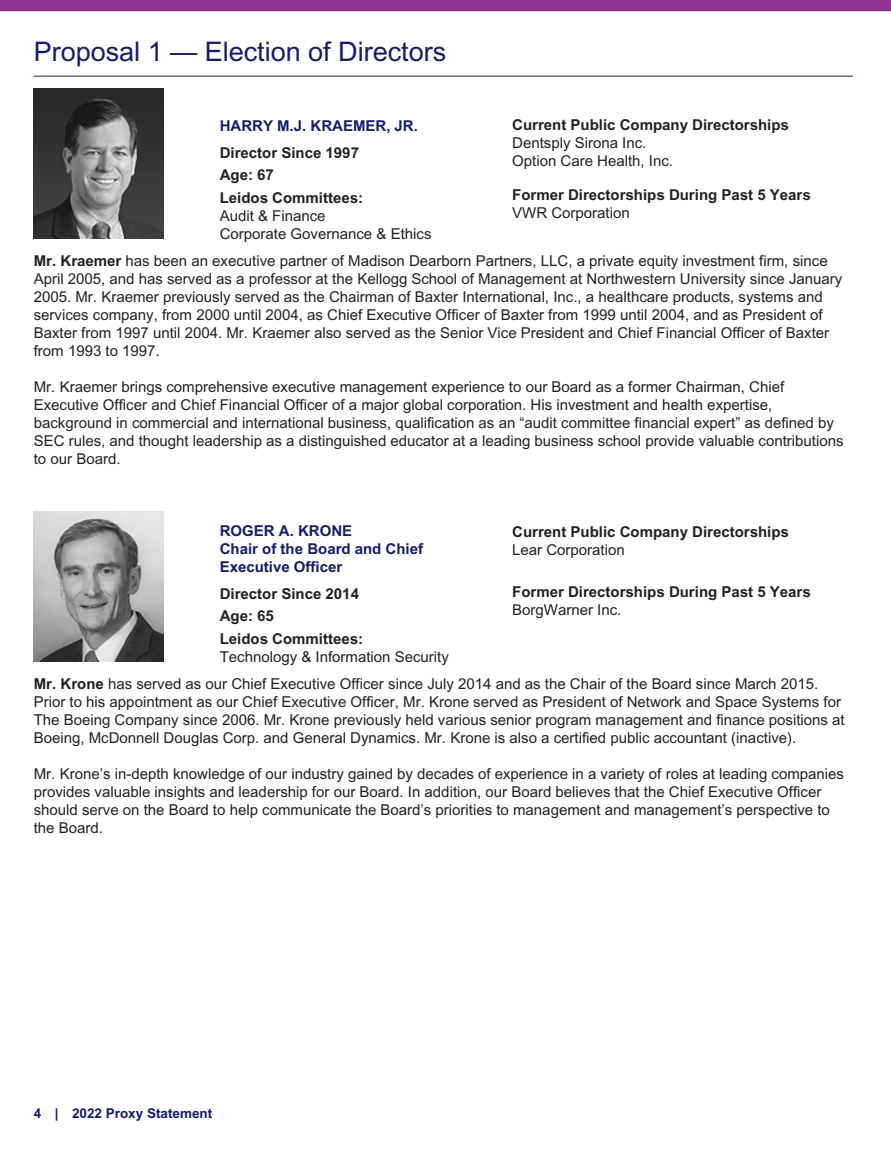
<style>
.page{position:relative;width:891px;height:1161px;background:#fff}
.page>*{position:absolute;margin:0;border:0;box-sizing:border-box;transform-origin:0 0}
.t1{font:27px "Arial";color:#131d6a}
.t2{font:15px/18px "Arial";color:#231f20}
.t3{font:700 15px/22.5px "Arial";color:#231f20}
.t4{font:700 15px/18px "Arial";color:#131d6a}
.t5{font:700 13.5px "Arial";color:#131d6a}
.s1{font-weight:700}
</style>
<div class="page">
<div style="left:0;top:0;width:891px;height:11px;background:#8e3594"></div>
<hr style="left:34px;top:76px;width:819px;height:1px;background:#131d6a">
<img style="left:34px;top:88px;width:129px;height:151px">
<img style="left:34px;top:511px;width:129px;height:151px">
<h1 class="t1" style="left:34px;top:41px;width:414px">Proposal 1 — Election of Directors</h1>
<p class="t3" style="left:512px;top:115px;width:278px">Current Public Company Directorships</p>
<p class="t2" style="left:512px;top:135px;width:162px">Dentsply Sirona Inc.<br>Option Care Health, Inc.</p>
<p class="t3" style="left:512px;top:185px;width:300px">Former Directorships During Past 5 Years</p>
<p class="t2" style="left:512px;top:205px;width:119px">VWR Corporation</p>
<p class="t2" style="left:34px;top:253px;width:810px"><span class="s1">Mr. Kraemer</span> has been an executive partner of Madison Dearborn Partners, LLC, a private equity investment firm, since April 2005, and has served as a professor at the Kellogg School of Management at Northwestern University since January 2005. Mr. Kraemer previously served as the Chairman of Baxter International, Inc., a healthcare products, systems and services company, from 2000 until 2004, as Chief Executive Officer of Baxter from 1999 until 2004, and as President of Baxter from 1997 until 2004. Mr. Kraemer also served as the Senior Vice President and Chief Financial Officer of Baxter from 1993 to 1997.</p>
<p class="t2" style="left:34px;top:379px;width:811px">Mr. Kraemer brings comprehensive executive management experience to our Board as a former Chairman, Chief Executive Officer and Chief Financial Officer of a major global corporation. His investment and health expertise, background in commercial and international business, qualification as an “audit committee financial expert” as defined by SEC rules, and thought leadership as a distinguished educator at a leading business school provide valuable contributions to our Board.</p>
<p class="t4" style="left:220px;top:118px;width:200px">HARRY M.J. KRAEMER, JR.</p>
<p class="t3" style="left:220px;top:143px;width:145px">Director Since 1997<br>Age: 67<br>Leidos Committees:</p>
<p class="t2" style="left:220px;top:208px;width:213px">Audit &amp; Finance<br>Corporate Governance &amp; Ethics</p>
<p class="t4" style="left:220px;top:523px;width:205px">ROGER A. KRONE<br>Chair of the Board and Chief<br>Executive Officer</p>
<p class="t3" style="left:220px;top:584px;width:145px">Director Since 2014<br>Age: 65<br>Leidos Committees:</p>
<p class="t2" style="left:220px;top:649px;width:231px">Technology &amp; Information Security</p>
<p class="t3" style="left:512px;top:522px;width:278px">Current Public Company Directorships</p>
<p class="t2" style="left:512px;top:543px;width:114px">Lear Corporation</p>
<p class="t3" style="left:512px;top:582px;width:300px">Former Directorships During Past 5 Years</p>
<p class="t2" style="left:512px;top:602px;width:111px">BorgWarner Inc.</p>
<p class="t2" style="left:34px;top:676px;width:812px"><span class="s1">Mr. Krone</span> has served as our Chief Executive Officer since July 2014 and as the Chair of the Board since March 2015.<br>Prior to his appointment as our Chief Executive Officer, Mr. Krone served as President of Network and Space Systems for The Boeing Company since 2006. Mr. Krone previously held various senior program management and finance positions at Boeing, McDonnell Douglas Corp. and General Dynamics. Mr. Krone is also a certified public accountant (inactive).</p>
<p class="t2" style="left:34px;top:766px;width:812px">Mr. Krone’s in-depth knowledge of our industry gained by decades of experience in a variety of roles at leading companies provides valuable insights and leadership for our Board. In addition, our Board believes that the Chief Executive Officer should serve on the Board to help communicate the Board’s priorities to management and management’s perspective to the Board.</p>
<p class="t5" style="left:34px;top:1109px;width:180px">4 | 2022 Proxy Statement</p>
</div>
